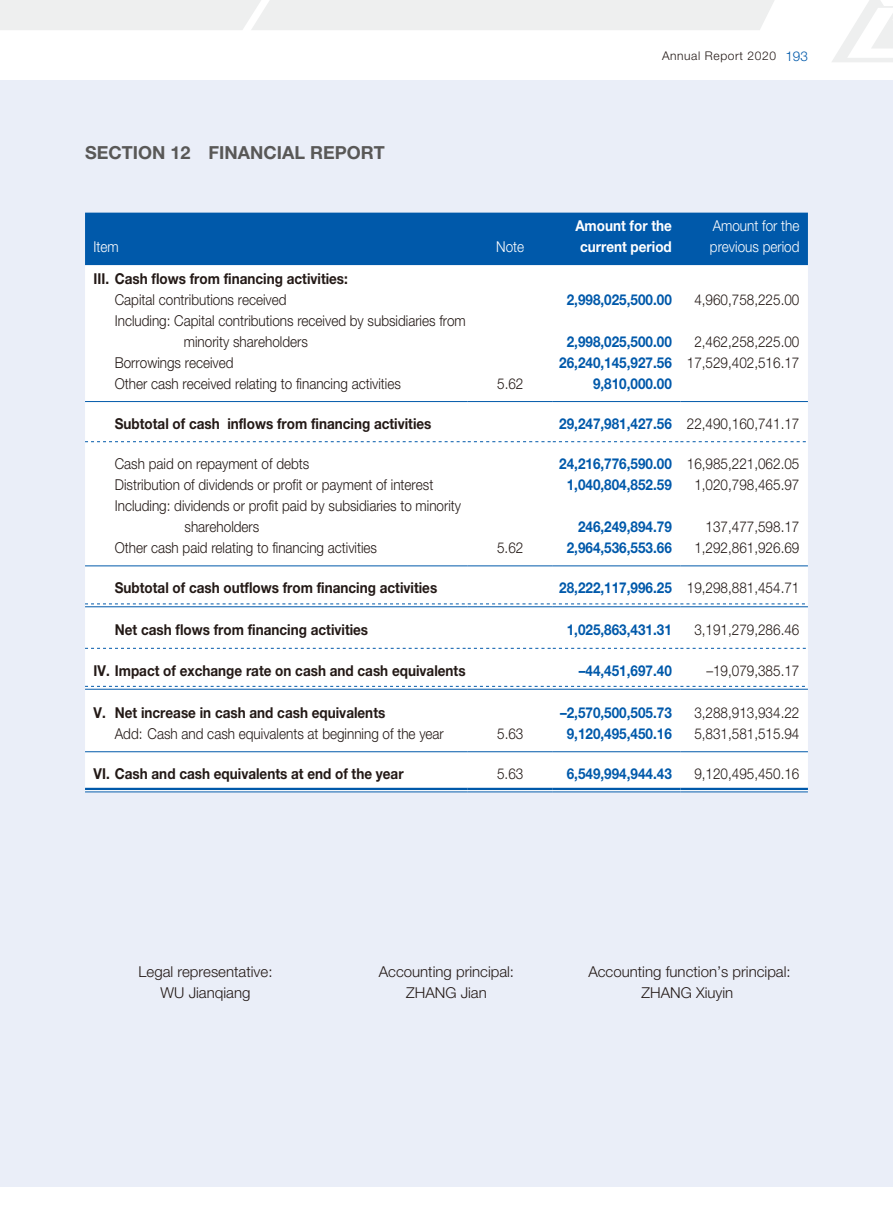
<style>
.page{position:relative;width:893px;height:1212px;background:#fff}
.page>*{position:absolute;margin:0;border:0;box-sizing:border-box;transform-origin:0 0}
.t1{font:700 18px "Helvetica Neue LT Std";color:#595857}
.t2{font:300 15px/21px "Helvetica Neue LT Std";color:#231916;scale:.9 1}
.t3{font:700 15px "Helvetica Neue LT Std";color:#0059aa;scale:.9 1}
.t4{font:700 15px "Helvetica Neue LT Std";color:#231916;scale:.9 1}
.t5{font:300 15px/21px "Helvetica Neue LT Std";color:#231916;text-align:center}
.t6{font:300 15px/21px "Helvetica Neue LT Std";color:#fff;scale:.9 1}
.t7{font:700 15px/21px "Helvetica Neue LT Std";color:#fff;text-align:center;scale:.9 1}
.t8{font:300 12px "Helvetica Neue LT Std";letter-spacing:.05em;color:#231916}
.s1{font-size:13.5px;color:#0059aa}
.s2{font-weight:300;color:#231916}
</style>
<div class="page">
<div style="left:0;top:81px;width:893px;height:1106px;background:#eaeef8"></div>
<svg style="left:832px;top:0;width:61px;height:62px"></svg>
<div style="left:0;top:0;width:774px;height:30px;background:#eeefef"></div>
<div style="left:85px;top:213px;width:723px;height:52px;background:#0059aa"></div>
<div style="left:85px;top:266px;width:723px;height:525px;background:#fff"></div>
<hr style="left:85px;top:401px;width:383px;height:1px;background:#0059aa">
<hr style="left:468px;top:401px;width:85px;height:1px;background:#0059aa">
<hr style="left:553px;top:401px;width:127px;height:1px;background:#0059aa">
<hr style="left:680px;top:401px;width:128px;height:1px;background:#0059aa">
<svg style="left:85px;top:441px;width:721px;height:1px"></svg>
<hr style="left:85px;top:565px;width:383px;height:1px;background:#0059aa">
<hr style="left:468px;top:565px;width:85px;height:1px;background:#0059aa">
<hr style="left:553px;top:565px;width:127px;height:1px;background:#0059aa">
<hr style="left:680px;top:565px;width:128px;height:1px;background:#0059aa">
<hr style="left:85px;top:606px;width:383px;height:1px;background:#0059aa">
<hr style="left:468px;top:606px;width:85px;height:1px;background:#0059aa">
<hr style="left:553px;top:606px;width:127px;height:1px;background:#0059aa">
<svg style="left:85px;top:603px;width:720px;height:1px"></svg>
<hr style="left:680px;top:606px;width:128px;height:1px;background:#0059aa">
<svg style="left:85px;top:648px;width:721px;height:1px"></svg>
<hr style="left:85px;top:689px;width:383px;height:1px;background:#0059aa">
<hr style="left:468px;top:689px;width:85px;height:1px;background:#0059aa">
<hr style="left:553px;top:689px;width:127px;height:1px;background:#0059aa">
<svg style="left:85px;top:686px;width:720px;height:1px"></svg>
<hr style="left:680px;top:689px;width:128px;height:1px;background:#0059aa">
<hr style="left:85px;top:751px;width:383px;height:1px;background:#0059aa">
<hr style="left:468px;top:751px;width:85px;height:1px;background:#0059aa">
<hr style="left:553px;top:751px;width:127px;height:1px;background:#0059aa">
<hr style="left:680px;top:751px;width:128px;height:1px;background:#0059aa">
<hr style="left:85px;top:788px;width:383px;height:2px;background:#0059aa">
<hr style="left:85px;top:791px;width:383px;height:1px;background:#0059aa">
<hr style="left:468px;top:788px;width:85px;height:2px;background:#0059aa">
<hr style="left:468px;top:791px;width:85px;height:1px;background:#0059aa">
<hr style="left:553px;top:788px;width:127px;height:2px;background:#0059aa">
<hr style="left:553px;top:791px;width:127px;height:1px;background:#0059aa">
<hr style="left:680px;top:788px;width:128px;height:2px;background:#0059aa">
<hr style="left:680px;top:791px;width:128px;height:1px;background:#0059aa">
<p class="t1" style="left:85px;top:146px;width:301px">SECTION 12 FINANCIAL REPORT</p>
<p class="t6" style="left:94px;top:238px;width:30px">Item</p>
<p class="t6" style="left:496px;top:238px;width:33px">Note</p>
<p class="t8" style="left:662px;top:51px;width:147px">Annual Report 2020 <span class="s1">193</span></p>
<p class="t7" style="left:575px;top:217px;width:109px">Amount for the current period</p>
<p class="t6" style="left:710px;top:217px;width:101px">Amount for the previous period</p>
<p class="t4" style="left:94px;top:273px;width:284px">III. Cash flows from financing activities:</p>
<p class="t2" style="left:115px;top:291px;width:192px">Capital contributions received</p>
<p class="t3" style="left:567px;top:294px;width:118px">2,998,025,500.00</p>
<p class="t2" style="left:694px;top:291px;width:118px">4,960,758,225.00</p>
<p class="t2" style="left:184px;top:312px;width:315px;text-indent:-69px">Including: C apital contributions received by subsidiaries from minority shareholders</p>
<p class="t3" style="left:567px;top:336px;width:118px">2,998,025,500.00</p>
<p class="t2" style="left:694px;top:333px;width:118px">2,462,258,225.00</p>
<p class="t2" style="left:115px;top:354px;width:134px">Borrowings received</p>
<p class="t3" style="left:559px;top:357px;width:268px">26,240,145,927.56 <span class="s2">17,529,402,516.17</span></p>
<p class="t2" style="left:115px;top:375px;width:319px">Other cash received relating to financing activities</p>
<p class="t2" style="left:497px;top:375px;width:31px">5.62</p>
<p class="t3" style="left:593px;top:378px;width:89px">9,810,000.00</p>
<p class="t4" style="left:115px;top:418px;width:353px">Subtotal of cash inflows from financing activities</p>
<p class="t3" style="left:559px;top:418px;width:268px">29,247,981,427.56 <span class="s2">22,490,160,741.17</span></p>
<p class="t2" style="left:115px;top:455px;width:218px">Cash paid on repayment of debts</p>
<p class="t3" style="left:559px;top:458px;width:268px">24,216,776,590.00 <span class="s2">16,985,221,062.05</span></p>
<p class="t2" style="left:115px;top:476px;width:355px">Distribution of dividends or profit or payment of interest</p>
<p class="t3" style="left:567px;top:479px;width:118px">1,040,804,852.59</p>
<p class="t2" style="left:694px;top:476px;width:118px">1,020,798,465.97</p>
<p class="t2" style="left:185px;top:497px;width:309px;text-indent:-70px">Including: di vidends or profit paid by subsidiaries to minority shareholders</p>
<p class="t3" style="left:578px;top:521px;width:106px">246,249,894.79</p>
<p class="t2" style="left:706px;top:518px;width:106px">137,477,598.17</p>
<p class="t2" style="left:115px;top:539px;width:293px">Other cash paid relating to financing activities</p>
<p class="t2" style="left:497px;top:539px;width:31px">5.62</p>
<p class="t3" style="left:567px;top:542px;width:118px">2,964,536,553.66</p>
<p class="t2" style="left:694px;top:539px;width:118px">1,292,861,926.69</p>
<p class="t4" style="left:115px;top:582px;width:360px">Subtotal of cash outflows from financing activities</p>
<p class="t3" style="left:559px;top:582px;width:268px">28,222,117,996.25 <span class="s2">19,298,881,454.71</span></p>
<p class="t4" style="left:115px;top:625px;width:283px">Net cash flows from financing activities</p>
<p class="t3" style="left:567px;top:625px;width:118px">1,025,863,431.31</p>
<p class="t2" style="left:694px;top:621px;width:118px">3,191,279,286.46</p>
<p class="t4" style="left:94px;top:665px;width:415px">IV. Impact of exchange rate on cash and cash equivalents</p>
<p class="t3" style="left:579px;top:665px;width:105px">–44,451,697.40</p>
<p class="t2" style="left:706px;top:662px;width:105px">–19,079,385.17</p>
<p class="t4" style="left:94px;top:707px;width:326px">V. Net increase in cash and cash equivalents</p>
<p class="t3" style="left:560px;top:707px;width:126px">–2,570,500,505.73</p>
<p class="t2" style="left:694px;top:704px;width:118px">3,288,913,934.22</p>
<p class="t2" style="left:115px;top:725px;width:367px">Add: Cash and cash equivalents at beginning of the year</p>
<p class="t2" style="left:497px;top:725px;width:31px">5.63</p>
<p class="t3" style="left:567px;top:728px;width:118px">9,120,495,450.16</p>
<p class="t2" style="left:694px;top:725px;width:118px">5,831,581,515.94</p>
<p class="t4" style="left:94px;top:768px;width:346px">VI. Cash and cash equivalents at end of the year</p>
<p class="t2" style="left:497px;top:765px;width:31px">5.63</p>
<p class="t3" style="left:567px;top:768px;width:118px">6,549,994,944.43</p>
<p class="t2" style="left:694px;top:765px;width:118px">9,120,495,450.16</p>
<p class="t5" style="left:139px;top:963px;width:135px">Legal representative:<br>WU Jianqiang</p>
<p class="t5" style="left:379px;top:963px;width:137px">Accounting principal:<br>ZHANG Jian</p>
<p class="t5" style="left:588px;top:963px;width:204px">Accounting function’s principal:<br>ZHANG Xiuyin</p>
</div>
